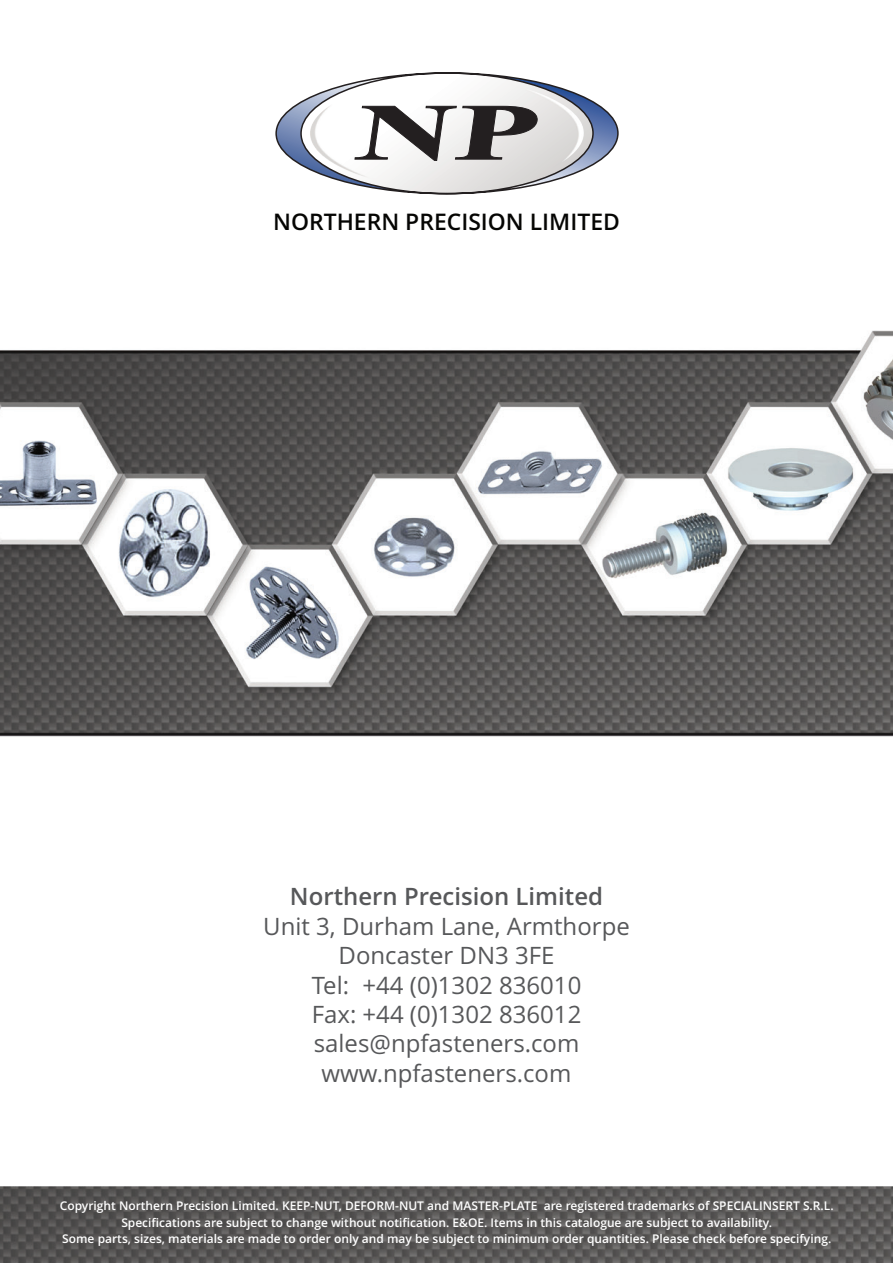
<style>
.page{position:relative;width:893px;height:1263px;background:#fff}
.page>*{position:absolute;margin:0;border:0;box-sizing:border-box;transform-origin:0 0}
.t1{font:700 79.8px "Times New Roman";color:#231f20;scale:1.72 1}
.t2{font:24px/29.4px "Open Sans";color:#57585a;text-align:center}
.t3{font:600 22.95px "Open Sans";color:#050503}
.t4{font:600 12px/16.4px "Open Sans";color:#fff;text-align:center}
.s1{font-weight:600}
</style>
<div class="page">
<img style="left:0;top:1186px;width:893px;height:77px">
<img style="left:0;top:330px;width:893px;height:407px">
<svg style="left:275px;top:72px;width:344px;height:123px"></svg>
<img style="left:310px;top:98px;width:75px;height:84px">
<img style="left:508px;top:84px;width:76px;height:84px">
<p class="t1" style="left:353px;top:85px;width:112px">NP</p>
<p class="t3" style="left:273px;top:212px;width:348px">NORTHERN PRECISION LIMITED</p>
<p class="t2" style="left:263px;top:884px;width:368px"><span class="s1">Northern Precision Limited<br></span>Unit 3, Durham Lane, Armthorpe<br>Doncaster DN3 3FE<br>Tel: +44 (0)1302 836010<br>Fax: +44 (0)1302 836012 sales@npfasteners.com www.npfasteners.com</p>
<p class="t4" style="left:60px;top:1199px;width:775px">Copyright Northern Precision Limited. KEEP-NUT, DEFORM-NUT and MASTER-PLATE are registered trademarks of SPECIALINSERT S.R.L.<br>Specifications are subject to change without notification. E&amp;OE. Items in this catalogue are subject to availability.<br>Some parts, sizes, materials are made to order only and may be subject to minimum order quantities. Please check before specifying.</p>
</div>
